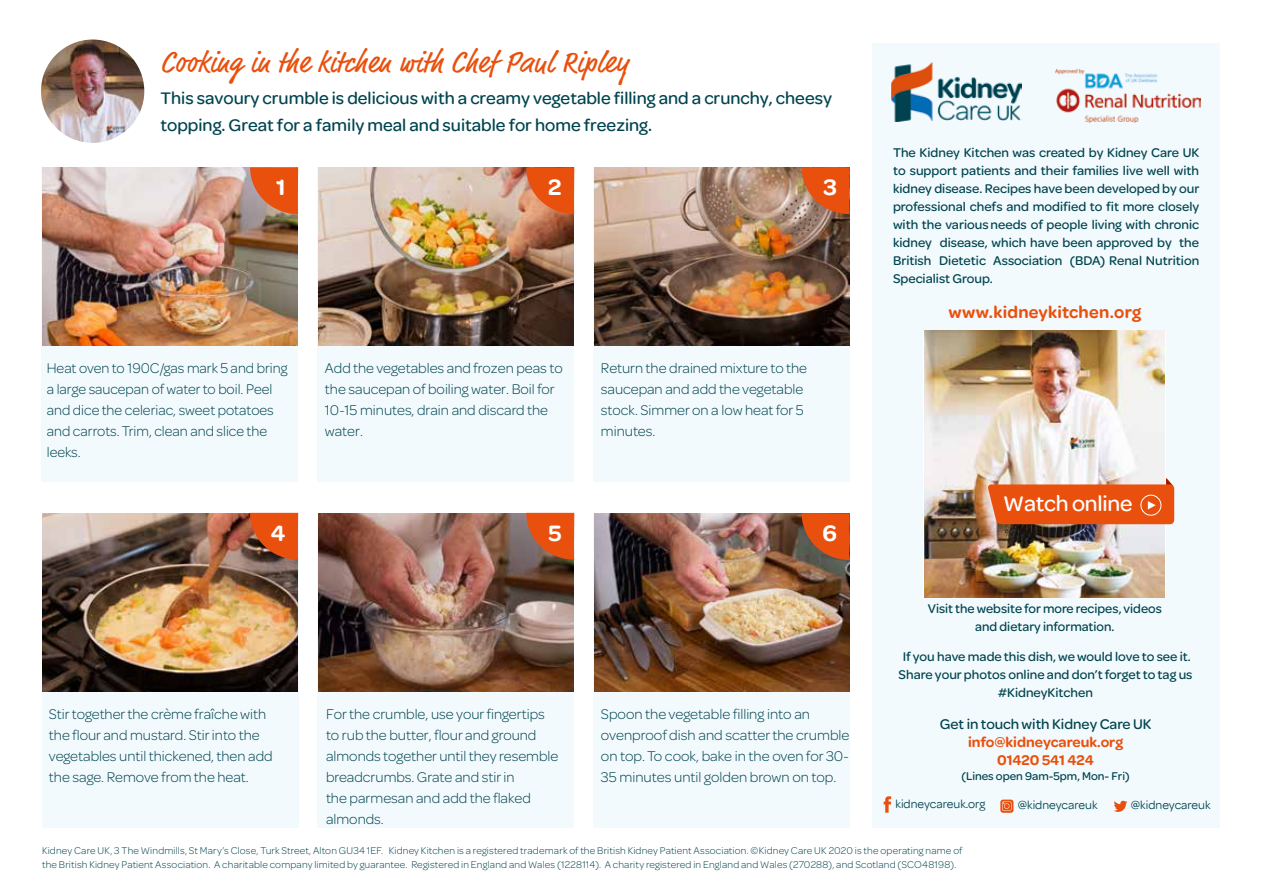
<style>
.page{position:relative;width:1263px;height:893px;background:#fff}
.page>*{position:absolute;margin:0;border:0;box-sizing:border-box;transform-origin:0 0}
.t1{font:30px "Market Pro";letter-spacing:.01em;color:#e9500e}
.t2{font:600 24px "Omnes";color:#fff}
.t3{font:500 22.95px "Omnes";letter-spacing:-.01em;color:#fff}
.t4{font:500 18px/27px "Omnes";color:#00444f}
.t5{font:600 18px "Omnes";letter-spacing:.015em;color:#e9500e}
.t6{font:300 15px/21px "Omnes";color:#00444f}
.t7{font:600 15px/18px "Omnes";color:#e9500e;text-align:center}
.t8{font:500 15px "Omnes";color:#00444f}
.t9{font:500 13.5px/18px "Omnes";color:#00444f;text-align:center}
.t10{font:12.45px "Omnes";color:#00444f}
.t11{font:500 12px "Omnes";color:#00444f}
.t12{font:300 10.5px/13.5px "Omnes";letter-spacing:.015em;color:#00444f}
</style>
<div class="page">
<div style="left:872px;top:43px;width:348px;height:785px;background:#f3fafd"></div>
<svg style="left:884px;top:796px;width:7px;height:17px"></svg>
<svg style="left:1114px;top:801px;width:13px;height:11px"></svg>
<svg style="left:1000px;top:800px;width:13px;height:13px"></svg>
<svg style="left:1002px;top:801px;width:9px;height:10px"></svg>
<img style="left:41px;top:40px;width:103px;height:103px;border-radius:52px">
<img style="left:892px;top:63px;width:129px;height:59px">
<img style="left:924px;top:331px;width:241px;height:266px">
<svg style="left:987px;top:478px;width:187px;height:46px;background:#e96931"></svg>
<div style="left:318px;top:167px;width:256px;height:315px;background:#f3fafd"></div>
<div style="left:317px;top:513px;width:257px;height:315px;background:#f3fafd"></div>
<img style="left:319px;top:167px;width:255px;height:179px">
<img style="left:319px;top:513px;width:255px;height:179px">
<div style="left:593px;top:167px;width:257px;height:315px;background:#f3fafd"></div>
<div style="left:593px;top:513px;width:257px;height:315px;background:#f3fafd"></div>
<img style="left:595px;top:167px;width:255px;height:179px">
<img style="left:595px;top:513px;width:255px;height:179px">
<div style="left:41px;top:167px;width:257px;height:315px;background:#f3fafd"></div>
<div style="left:43px;top:513px;width:256px;height:315px;background:#f3fafd"></div>
<img style="left:43px;top:167px;width:255px;height:179px">
<img style="left:43px;top:513px;width:255px;height:179px">
<svg style="left:802px;top:167px;width:48px;height:47px;background:#da5d25"></svg>
<svg style="left:802px;top:513px;width:48px;height:47px;background:#c8511c"></svg>
<svg style="left:526px;top:167px;width:48px;height:47px;background:#e55f24"></svg>
<svg style="left:526px;top:513px;width:48px;height:47px;background:#cf5521"></svg>
<svg style="left:250px;top:167px;width:48px;height:47px;background:#db612e"></svg>
<svg style="left:250px;top:513px;width:48px;height:47px;background:#c84c16"></svg>
<img style="left:1055px;top:69px;width:145px;height:54px">
<h1 class="t1" style="left:161px;top:42px;width:469px">Cooking in the kitchen with Chef Paul Ripley</h1>
<p class="t4" style="left:161px;top:84px;width:673px">This savoury crumble is delicious with a creamy vegetable filling and a crunchy, cheesy topping. Great for a family meal and suitable for home freezing.</p>
<h2 class="t2" style="left:276px;top:174px;width:11px">1</h2>
<h2 class="t2" style="left:548px;top:174px;width:15px">2</h2>
<h2 class="t2" style="left:823px;top:174px;width:15px">3</h2>
<p class="t6" style="left:47px;top:357px;width:242px">Heat oven to 190C/gas mark 5 and bring a large saucepan of water to boil. Peel and dice the celeriac, sweet potatoes and carrots. Trim, clean and slice the leeks.</p>
<h2 class="t2" style="left:271px;top:519px;width:16px">4</h2>
<p class="t6" style="left:325px;top:357px;width:239px">Add the vegetables and frozen peas to the saucepan of boiling water. Boil for<br>10-15 minutes, drain and discard the water.</p>
<h2 class="t2" style="left:548px;top:519px;width:15px">5</h2>
<p class="t6" style="left:601px;top:357px;width:208px">Return the drained mixture to the saucepan and add the vegetable stock. Simmer on a low heat for 5 minutes.</p>
<h2 class="t2" style="left:822px;top:520px;width:16px">6</h2>
<p class="t6" style="left:49px;top:702px;width:225px">Stir together the crème fraîche with the flour and mustard. Stir into the vegetables until thickened, then add the sage. Remove from the heat.</p>
<p class="t6" style="left:326px;top:702px;width:234px">For the crumble, use your fingertips to rub the butter, flour and ground almonds together until they resemble breadcrumbs. Grate and stir in<br>the parmesan and add the flaked almonds.</p>
<p class="t6" style="left:601px;top:702px;width:250px">Spoon the vegetable filling into an ovenproof dish and scatter the crumble on top. To cook, bake in the oven for 30- 35 minutes until golden brown on top.</p>
<p class="t9" style="left:893px;top:142px;width:308px;text-align:justify">The Kidney Kitchen was created by Kidney Care UK to support patients and their families live well with kidney disease. Recipes have been developed by our professional chefs and modified to fit more closely with the various needs of people living with chronic kidney disease, which have been approved by the British Dietetic Association (BDA) Renal Nutrition Specialist Group.</p>
<p class="t5" style="left:948px;top:302px;width:194px">www.kidneykitchen.org</p>
<h3 class="t3" style="left:1003px;top:490px;width:131px">Watch online</h3>
<p class="t9" style="left:928px;top:599px;width:235px">Visit the website for more recipes, videos and dietary information.</p>
<p class="t9" style="left:899px;top:646px;width:295px">If you have made this dish, we would love to see it.<br>Share your photos online and don’t forget to tag us #KidneyKitchen</p>
<p class="t8" style="left:940px;top:714px;width:213px">Get in touch with Kidney Care UK</p>
<p class="t7" style="left:968px;top:732px;width:157px">info@kidneycareuk.org<br>01420 541 424</p>
<p class="t11" style="left:961px;top:768px;width:170px">(Lines open 9am-5pm, Mon- Fri)</p>
<p class="t10" style="left:895px;top:797px;width:91px">kidneycareuk.org</p>
<p class="t10" style="left:1018px;top:798px;width:81px">@kidneycareuk</p>
<p class="t10" style="left:1131px;top:798px;width:81px">@kidneycareuk</p>
<p class="t12" style="left:42px;top:843px;width:922px">Kidney Care UK, 3 The Windmills, St Mary’s Close, Turk Street, Alton GU34 1EF. Kidney Kitchen is a registered trademark of the British Kidney Patient Association. ©Kidney Care UK 2020 is the operating name of the British Kidney Patient Association. A charitable company limited by guarantee. Registered in England and Wales (1228114). A charity registered in England and Wales (270288), and Scotland (SCO48198).</p>
</div>
